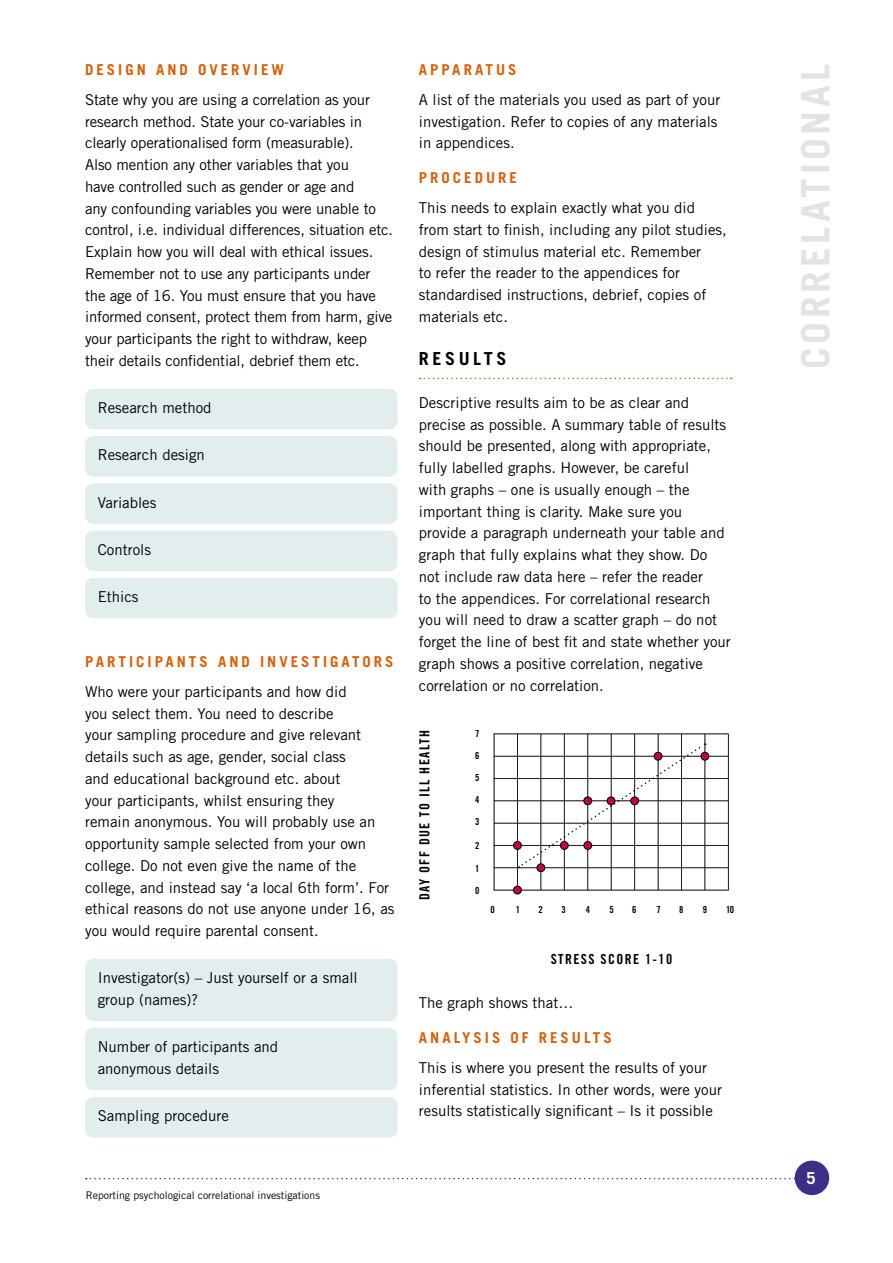
<style>
.page{position:relative;width:893px;height:1263px;background:#fff}
.page>*{position:absolute;margin:0;border:0;box-sizing:border-box;transform-origin:0 0}
.t1{font:700 39px "Trade Gothic";letter-spacing:.1em;color:#e3e3e3}
.t2{font:700 18px "Trade Gothic";letter-spacing:.2em;color:#000}
.t3{font:700 16.5px "Trade Gothic";color:#fff}
.t4{font:15px/21.8px "Trade Gothic";color:#000}
.t5{font:700 15px "Trade Gothic LT Std";letter-spacing:.2em;color:#da5f06}
.t6{font:13.8px "Trade Gothic LT Std Bd Cn 20";letter-spacing:.1em;color:#000}
.t7{font:10.5px "Trade Gothic";color:#000}
.t8{font:9.75px "Trade Gothic LT Std Bd Cn 20";color:#000}
</style>
<div class="page">
<svg style="left:86px;top:1178px;width:709px;height:1px"></svg>
<div style="left:795px;top:1160px;width:34px;height:35px;background:#3c2f88;border-radius:50%"></div>
<div style="left:85px;top:389px;width:313px;height:40px;background:#e2edee;border-radius:9px"></div>
<div style="left:85px;top:436px;width:313px;height:41px;background:#e2edee;border-radius:9px"></div>
<div style="left:85px;top:483px;width:313px;height:41px;background:#e2edee;border-radius:9px"></div>
<div style="left:85px;top:531px;width:313px;height:40px;background:#e2edee;border-radius:9px"></div>
<div style="left:85px;top:578px;width:313px;height:40px;background:#e2edee;border-radius:9px"></div>
<div style="left:85px;top:959px;width:313px;height:62px;background:#e2edee;border-radius:9px"></div>
<div style="left:85px;top:1028px;width:313px;height:62px;background:#e2edee;border-radius:9px"></div>
<div style="left:85px;top:1097px;width:313px;height:40px;background:#e2edee;border-radius:9px"></div>
<svg style="left:420px;top:378px;width:312px;height:1px"></svg>
<hr style="left:494px;top:733px;width:234px;height:1px;background:#1d1d1b">
<hr style="left:494px;top:756px;width:234px;height:1px;background:#1d1d1b">
<hr style="left:494px;top:778px;width:234px;height:1px;background:#1d1d1b">
<hr style="left:494px;top:800px;width:234px;height:1px;background:#1d1d1b">
<hr style="left:494px;top:823px;width:234px;height:1px;background:#1d1d1b">
<hr style="left:494px;top:845px;width:234px;height:1px;background:#1d1d1b">
<hr style="left:494px;top:867px;width:234px;height:1px;background:#1d1d1b">
<hr style="left:494px;top:890px;width:234px;height:1px;background:#1d1d1b">
<hr style="left:494px;top:734px;width:1px;height:156px;background:#1d1d1b">
<hr style="left:517px;top:734px;width:1px;height:156px;background:#1d1d1b">
<hr style="left:541px;top:734px;width:1px;height:156px;background:#1d1d1b">
<hr style="left:564px;top:734px;width:1px;height:156px;background:#1d1d1b">
<hr style="left:587px;top:734px;width:1px;height:156px;background:#1d1d1b">
<hr style="left:611px;top:734px;width:1px;height:156px;background:#1d1d1b">
<hr style="left:634px;top:734px;width:1px;height:156px;background:#1d1d1b">
<hr style="left:658px;top:734px;width:1px;height:156px;background:#1d1d1b">
<hr style="left:681px;top:734px;width:1px;height:156px;background:#1d1d1b">
<hr style="left:705px;top:734px;width:1px;height:156px;background:#1d1d1b">
<hr style="left:728px;top:734px;width:1px;height:156px;background:#1d1d1b">
<div style="left:513px;top:886px;width:8px;height:8px;background:#c20736;border-radius:50%"></div>
<div style="left:513px;top:886px;width:9px;height:8px;border:1px solid #000;border-radius:50%"></div>
<div style="left:537px;top:864px;width:8px;height:8px;background:#c20736;border-radius:50%"></div>
<div style="left:537px;top:863px;width:8px;height:9px;border:1px solid #000;border-radius:50%"></div>
<div style="left:513px;top:841px;width:8px;height:8px;background:#c20736;border-radius:50%"></div>
<div style="left:513px;top:841px;width:9px;height:9px;border:1px solid #000;border-radius:50%"></div>
<div style="left:701px;top:752px;width:8px;height:8px;background:#c20736;border-radius:50%"></div>
<div style="left:701px;top:752px;width:8px;height:8px;border:1px solid #000;border-radius:50%"></div>
<svg style="left:518px;top:743px;width:188px;height:125px"></svg>
<p class="t5" style="left:85px;top:60px;width:201px">DESIGN AND OVERVIEW</p>
<p class="t4" style="left:85px;top:88px;width:310px">State why you are using a correlation as your research method. State your co-variables in clearly operationalised form (measurable).<br>Also mention any other variables that you<br>have controlled such as gender or age and<br>any confounding variables you were unable to control, i.e. individual differences, situation etc.<br>Explain how you will deal with ethical issues.<br>Remember not to use any participants under the age of 16. You must ensure that you have informed consent, protect them from harm, give your participants the right to withdraw, keep their details confidential, debrief them etc.</p>
<p class="t4" style="left:98px;top:397px;width:115px">Research method</p>
<p class="t4" style="left:98px;top:444px;width:109px">Research design</p>
<p class="t4" style="left:98px;top:491px;width:60px">Variables</p>
<p class="t4" style="left:98px;top:539px;width:55px">Controls</p>
<p class="t4" style="left:98px;top:586px;width:42px">Ethics</p>
<p class="t5" style="left:85px;top:652px;width:310px">PARTICIPANTS AND INVESTIGATORS</p>
<p class="t4" style="left:85px;top:680px;width:311px">Who were your participants and how did<br>you select them. You need to describe<br>your sampling procedure and give relevant details such as age, gender, social class<br>and educational background etc. about<br>your participants, whilst ensuring they<br>remain anonymous. You will probably use an opportunity sample selected from your own college. Do not even give the name of the college, and instead say ‘a local 6th form’. For ethical reasons do not use anyone under 16, as you would require parental consent.</p>
<p class="t4" style="left:98px;top:967px;width:261px">Investigator(s) – Just yourself or a small group (names)?</p>
<p class="t4" style="left:98px;top:1036px;width:182px">Number of participants and anonymous details</p>
<p class="t4" style="left:98px;top:1105px;width:133px">Sampling procedure</p>
<p class="t5" style="left:419px;top:60px;width:99px">APPARATUS</p>
<p class="t4" style="left:419px;top:88px;width:303px">A list of the materials you used as part of your investigation. Refer to copies of any materials in appendices.</p>
<p class="t5" style="left:419px;top:168px;width:100px">PROCEDURE</p>
<p class="t4" style="left:419px;top:197px;width:309px">This needs to explain exactly what you did from start to finish, including any pilot studies, design of stimulus material etc. Remember<br>to refer the reader to the appendices for standardised instructions, debrief, copies of materials etc.</p>
<p class="t2" style="left:419px;top:347px;width:89px">RESULTS</p>
<p class="t4" style="left:419px;top:391px;width:313px">Descriptive results aim to be as clear and precise as possible. A summary table of results should be presented, along with appropriate, fully labelled graphs. However, be careful<br>with graphs – one is usually enough – the important thing is clarity. Make sure you provide a paragraph underneath your table and graph that fully explains what they show. Do not include raw data here – refer the reader<br>to the appendices. For correlational research you will need to draw a scatter graph – do not forget the line of best fit and state whether your graph shows a positive correlation, negative correlation or no correlation.</p>
<p class="t6" style="left:416px;top:900px;width:172px;rotate:-90deg">DAY OFF DUE TO ILL HEALTH</p>
<p class="t8" style="left:475px;top:728px;width:6px">7</p>
<p class="t8" style="left:475px;top:750px;width:6px">6</p>
<p class="t8" style="left:475px;top:772px;width:6px">5</p>
<p class="t8" style="left:475px;top:793px;width:6px">4</p>
<p class="t8" style="left:475px;top:816px;width:6px">3</p>
<p class="t8" style="left:475px;top:839px;width:6px">2</p>
<p class="t8" style="left:475px;top:862px;width:6px">1</p>
<p class="t8" style="left:475px;top:885px;width:6px">0</p>
<p class="t8" style="left:490px;top:903px;width:6px">0</p>
<p class="t8" style="left:516px;top:903px;width:6px">1</p>
<p class="t8" style="left:539px;top:903px;width:6px">2</p>
<p class="t8" style="left:562px;top:903px;width:6px">3</p>
<p class="t8" style="left:586px;top:903px;width:6px">4</p>
<p class="t8" style="left:609px;top:903px;width:6px">5</p>
<p class="t8" style="left:632px;top:903px;width:6px">6</p>
<p class="t8" style="left:656px;top:903px;width:6px">7</p>
<p class="t8" style="left:679px;top:903px;width:6px">8</p>
<p class="t8" style="left:703px;top:903px;width:6px">9</p>
<p class="t8" style="left:726px;top:903px;width:9px">10</p>
<p class="t6" style="left:551px;top:950px;width:123px">STRESS SCORE 1-10</p>
<p class="t4" style="left:419px;top:991px;width:156px">The graph shows that…</p>
<p class="t5" style="left:419px;top:1028px;width:194px">ANALYSIS OF RESULTS</p>
<p class="t4" style="left:419px;top:1056px;width:305px">This is where you present the results of your inferential statistics. In other words, were your results statistically significant – Is it possible</p>
<p class="t7" style="left:86px;top:1189px;width:236px">Reporting psychological correlational investigations</p>
<h1 class="t1" style="left:791px;top:369px;width:307px;rotate:-90deg">CORRELATIONAL</h1>
<p class="t3" style="left:807px;top:1168px;width:11px">5</p>
</div>
